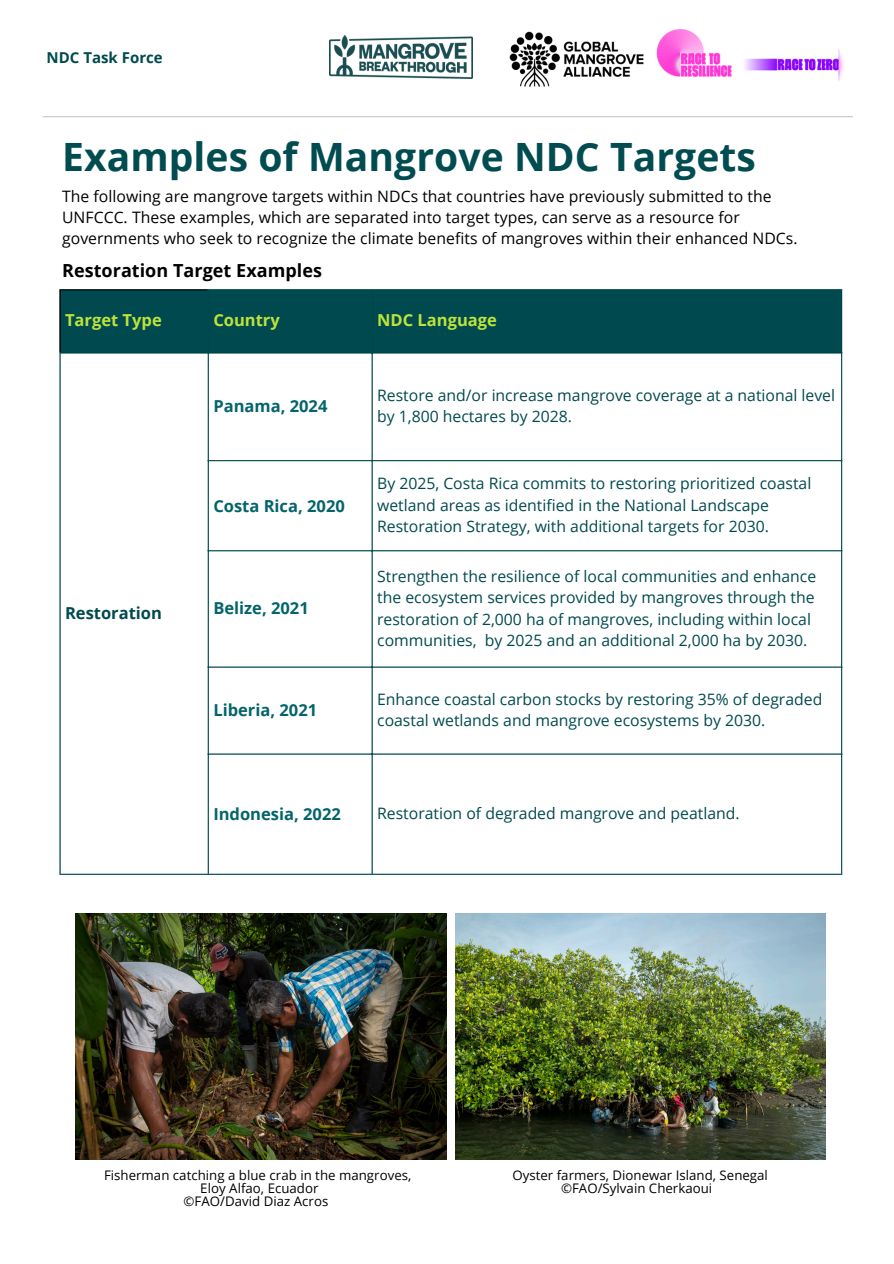
<style>
.page{position:relative;width:894px;height:1264px;background:#fff}
.page>*{position:absolute;margin:0;border:0;box-sizing:border-box;transform-origin:0 0}
.t1{font:700 39px "Open Sans";color:#004c50}
.t2{font:700 18px "Open Sans";color:#000}
.t3{font:700 16.5px "Open Sans";color:#03646b}
.t4{font:700 16.5px "Open Sans";color:#bde33a}
.t5{font:700 16.5px "Open Sans";color:#004a4f}
.t6{font:15.75px/21.5px "Open Sans";color:#004a4f}
.t7{font:15.75px/21.5px "Open Sans";color:#000}
.t8{font:700 15px "Open Sans";color:#004a4f}
.t9{font:13.2px "Open Sans";color:#000}
</style>
<div class="page">
<div style="left:61px;top:290px;width:779px;height:62px;background:#004a4f"></div>
<hr style="left:59px;top:290px;width:2px;height:62px;background:#000">
<hr style="left:59px;top:289px;width:149px;height:1px;background:#000">
<hr style="left:59px;top:353px;width:2px;height:520px;background:#004a4f">
<hr style="left:208px;top:290px;width:1px;height:583px;background:#004a4f">
<hr style="left:371px;top:290px;width:1px;height:583px;background:#004a4f">
<hr style="left:840px;top:290px;width:2px;height:583px;background:#004a4f">
<hr style="left:208px;top:289px;width:634px;height:1px;background:#004a4f">
<hr style="left:59px;top:352px;width:783px;height:1px;background:#004a4f">
<hr style="left:208px;top:460px;width:634px;height:1px;background:#004a4f">
<hr style="left:208px;top:550px;width:634px;height:1px;background:#004a4f">
<hr style="left:208px;top:666px;width:634px;height:1px;background:#004a4f">
<hr style="left:208px;top:753px;width:634px;height:1px;background:#004a4f">
<hr style="left:59px;top:873px;width:783px;height:1px;background:#004a4f">
<hr style="left:43px;top:116px;width:809px;height:1px;background:#c6c6c6">
<img style="left:509px;top:31px;width:134px;height:55px">
<img style="left:643px;top:29px;width:201px;height:52px">
<img style="left:329px;top:36px;width:143px;height:43px">
<img style="left:76px;top:913px;width:370px;height:246px">
<img style="left:455px;top:913px;width:370px;height:246px">
<p class="t8" style="left:46px;top:47px;width:118px">NDC Task Force</p>
<p class="t1" style="left:62px;top:129px;width:695px">Examples of Mangrove NDC Targets</p>
<p class="t7" style="left:62px;top:185px;width:736px">The following are mangrove targets within NDCs that countries have previously submitted to the<br>UNFCCC. These examples, which are separated into target types, can serve as a resource for governments who seek to recognize the climate benefits of mangroves within their enhanced NDCs.</p>
<p class="t2" style="left:62px;top:258px;width:261px">Restoration Target Examples</p>
<h3 class="t4" style="left:65px;top:309px;width:98px">Target Type</h3>
<p class="t4" style="left:213px;top:309px;width:68px">Country</p>
<p class="t4" style="left:377px;top:309px;width:121px">NDC Language</p>
<p class="t3" style="left:213px;top:394px;width:116px">Panama, 2024</p>
<h1 class="t6" style="left:377px;top:384px;width:459px">Restore and/or increase mangrove coverage at a national level by 1,800 hectares by 2028.</h1>
<p class="t5" style="left:65px;top:601px;width:98px">Restoration</p>
<h4 class="t3" style="left:213px;top:494px;width:133px">Costa Rica, 2020</h4>
<p class="t3" style="left:213px;top:597px;width:97px">Belize, 2021</p>
<h2 class="t6" style="left:377px;top:472px;width:435px">By 2025, Costa Rica commits to restoring prioritized coastal wetland areas as identified in the National Landscape<br>Restoration Strategy, with additional targets for 2030.</h2>
<p class="t6" style="left:377px;top:565px;width:440px">Strengthen the resilience of local communities and enhance the ecosystem services provided by mangroves through the restoration of 2,000 ha of mangroves, including within local communities, by 2025 and an additional 2,000 ha by 2030.</p>
<p class="t3" style="left:213px;top:698px;width:105px">Liberia, 2021</p>
<p class="t6" style="left:377px;top:688px;width:446px">Enhance coastal carbon stocks by restoring 35% of degraded coastal wetlands and mangrove ecosystems by 2030.</p>
<p class="t3" style="left:213px;top:802px;width:129px">Indonesia, 2022</p>
<p class="t6" style="left:377px;top:802px;width:364px">Restoration of degraded mangrove and peatland.</p>
<p class="t9" style="left:104px;top:1165px;width:309px">Fisherman catching a blue crab in the mangroves,</p>
<p class="t9" style="left:200px;top:1178px;width:120px">Eloy Alfao, Ecuador</p>
<p class="t9" style="left:183px;top:1192px;width:146px">©FAO/David Diaz Acros</p>
<p class="t9" style="left:512px;top:1165px;width:257px">Oyster farmers, Dionewar Island, Senegal</p>
<p class="t9" style="left:561px;top:1178px;width:153px">©FAO/Sylvain Cherkaoui</p>
</div>
